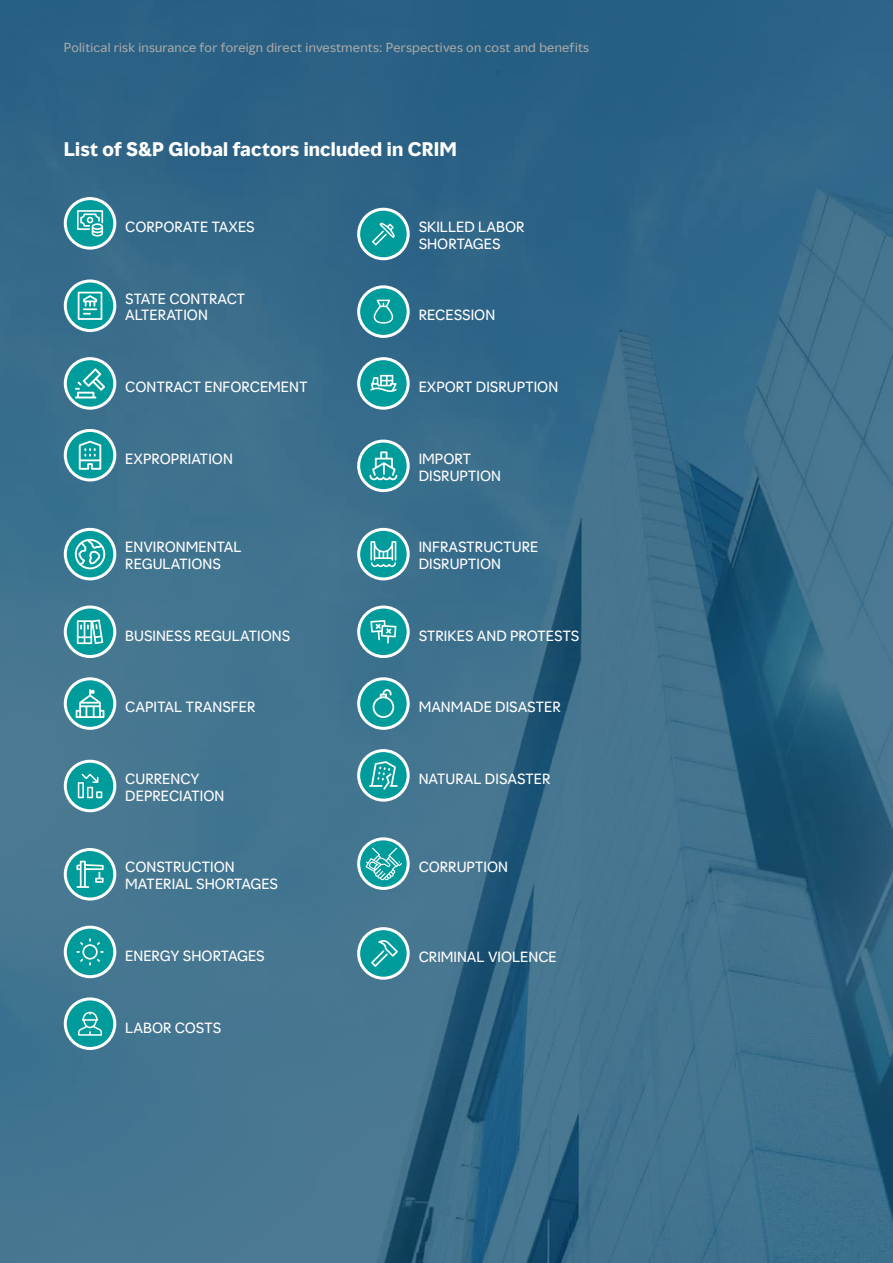
<style>
.page{position:relative;width:893px;height:1263px;background:#fff}
.page>*{position:absolute;margin:0;border:0;box-sizing:border-box;transform-origin:0 0}
.t1{font:700 18px "MMC Display";letter-spacing:.01em;color:#fff}
.t2{font:13.5px/16.5px "MMC Display";color:#fff}
.t3{font:12px "MMC Display";letter-spacing:.02em;color:#a8a8a7}
</style>
<div class="page">
<img style="left:0;top:0;width:893px;height:1263px">
<svg style="left:65px;top:199px;width:50px;height:49px"></svg>
<svg style="left:77px;top:210px;width:26px;height:27px"></svg>
<div style="left:64px;top:197px;width:52px;height:53px;border:3px solid #fff;border-radius:50%"></div>
<svg style="left:65px;top:281px;width:50px;height:50px"></svg>
<svg style="left:78px;top:292px;width:24px;height:28px"></svg>
<div style="left:64px;top:279px;width:52px;height:53px;border:3px solid #fff;border-radius:50%"></div>
<svg style="left:65px;top:359px;width:50px;height:49px"></svg>
<svg style="left:75px;top:368px;width:30px;height:30px"></svg>
<div style="left:64px;top:357px;width:52px;height:53px;border:3px solid #fff;border-radius:50%"></div>
<svg style="left:65px;top:430px;width:50px;height:50px"></svg>
<svg style="left:79px;top:441px;width:22px;height:29px"></svg>
<div style="left:64px;top:429px;width:52px;height:52px;border:3px solid #fff;border-radius:50%"></div>
<svg style="left:65px;top:529px;width:50px;height:50px"></svg>
<svg style="left:75px;top:539px;width:30px;height:30px"></svg>
<div style="left:64px;top:528px;width:52px;height:52px;border:3px solid #fff;border-radius:50%"></div>
<svg style="left:65px;top:607px;width:50px;height:49px"></svg>
<svg style="left:77px;top:619px;width:26px;height:25px"></svg>
<div style="left:64px;top:605px;width:52px;height:53px;border:3px solid #fff;border-radius:50%"></div>
<svg style="left:65px;top:679px;width:50px;height:49px"></svg>
<svg style="left:76px;top:689px;width:28px;height:29px"></svg>
<div style="left:64px;top:677px;width:52px;height:53px;border:3px solid #fff;border-radius:50%"></div>
<svg style="left:65px;top:761px;width:50px;height:50px"></svg>
<svg style="left:78px;top:774px;width:24px;height:24px"></svg>
<div style="left:64px;top:760px;width:52px;height:52px;border:3px solid #fff;border-radius:50%"></div>
<svg style="left:65px;top:849px;width:50px;height:50px"></svg>
<svg style="left:76px;top:861px;width:28px;height:27px"></svg>
<div style="left:64px;top:848px;width:52px;height:52px;border:3px solid #fff;border-radius:50%"></div>
<svg style="left:65px;top:927px;width:50px;height:50px"></svg>
<svg style="left:76px;top:938px;width:28px;height:27px"></svg>
<div style="left:64px;top:926px;width:52px;height:52px;border:3px solid #fff;border-radius:50%"></div>
<div style="left:65px;top:999px;width:50px;height:49px;background:#009c9b;border-radius:50%"></div>
<svg style="left:78px;top:1012px;width:24px;height:24px"></svg>
<div style="left:64px;top:997px;width:52px;height:53px;border:3px solid #fff;border-radius:50%"></div>
<div style="left:359px;top:209px;width:49px;height:50px;background:#009c9b;border-radius:50%"></div>
<svg style="left:372px;top:222px;width:23px;height:23px"></svg>
<div style="left:357px;top:208px;width:53px;height:52px;border:3px solid #fff;border-radius:50%"></div>
<div style="left:359px;top:287px;width:49px;height:49px;background:#009c9b;border-radius:50%"></div>
<svg style="left:374px;top:300px;width:19px;height:24px"></svg>
<div style="left:357px;top:285px;width:53px;height:53px;border:3px solid #fff;border-radius:50%"></div>
<div style="left:359px;top:359px;width:49px;height:49px;background:#009c9b;border-radius:50%"></div>
<svg style="left:370px;top:375px;width:27px;height:17px"></svg>
<div style="left:357px;top:357px;width:53px;height:53px;border:3px solid #fff;border-radius:50%"></div>
<svg style="left:359px;top:441px;width:49px;height:50px"></svg>
<svg style="left:369px;top:451px;width:28px;height:29px"></svg>
<div style="left:357px;top:440px;width:53px;height:52px;border:3px solid #fff;border-radius:50%"></div>
<svg style="left:359px;top:529px;width:49px;height:50px"></svg>
<svg style="left:370px;top:541px;width:26px;height:26px"></svg>
<div style="left:357px;top:528px;width:53px;height:52px;border:3px solid #fff;border-radius:50%"></div>
<div style="left:359px;top:607px;width:49px;height:49px;background:#009c9b;border-radius:50%"></div>
<svg style="left:370px;top:620px;width:26px;height:23px"></svg>
<div style="left:357px;top:605px;width:53px;height:53px;border:3px solid #fff;border-radius:50%"></div>
<div style="left:359px;top:679px;width:49px;height:49px;background:#009c9b;border-radius:50%"></div>
<svg style="left:373px;top:689px;width:21px;height:29px"></svg>
<div style="left:357px;top:677px;width:53px;height:53px;border:3px solid #fff;border-radius:50%"></div>
<svg style="left:359px;top:751px;width:49px;height:49px"></svg>
<svg style="left:369px;top:761px;width:29px;height:28px"></svg>
<div style="left:357px;top:749px;width:53px;height:53px;border:3px solid #fff;border-radius:50%"></div>
<svg style="left:359px;top:839px;width:49px;height:49px"></svg>
<svg style="left:365px;top:848px;width:37px;height:33px"></svg>
<div style="left:357px;top:837px;width:53px;height:53px;border:3px solid #fff;border-radius:50%"></div>
<svg style="left:359px;top:929px;width:49px;height:49px"></svg>
<svg style="left:371px;top:939px;width:27px;height:28px"></svg>
<div style="left:357px;top:927px;width:53px;height:53px;border:3px solid #fff;border-radius:50%"></div>
<p class="t3" style="left:64px;top:39px;width:150px">Marsh/IHS Markit report</p>
<p class="t3" style="left:64px;top:39px;width:527px">Political risk insurance for foreign direct investments: Perspectives on cost and benefits</p>
<h1 class="t1" style="left:64px;top:138px;width:395px">List of S&amp;P Global factors included in CRIM</h1>
<p class="t2" style="left:125px;top:219px;width:131px">CORPORATE TAXES</p>
<p class="t2" style="left:419px;top:219px;width:107px">SKILLED LABOR<br>SHORTAGES</p>
<p class="t2" style="left:125px;top:291px;width:122px">STATE CONTRACT<br>ALTERATION</p>
<p class="t2" style="left:419px;top:307px;width:78px">RECESSION</p>
<p class="t2" style="left:125px;top:379px;width:184px">CONTRACT ENFORCEMENT</p>
<p class="t2" style="left:419px;top:379px;width:141px">EXPORT DISRUPTION</p>
<p class="t2" style="left:125px;top:451px;width:109px">EXPROPRIATION</p>
<p class="t2" style="left:419px;top:451px;width:84px">IMPORT<br>DISRUPTION</p>
<p class="t2" style="left:125px;top:539px;width:118px">ENVIRONMENTAL<br>REGULATIONS</p>
<p class="t2" style="left:419px;top:539px;width:121px">INFRASTRUCTURE<br>DISRUPTION</p>
<p class="t2" style="left:125px;top:627px;width:166px">BUSINESS REGULATIONS</p>
<p class="t2" style="left:419px;top:627px;width:162px">STRIKES AND PROTESTS</p>
<p class="t2" style="left:125px;top:699px;width:132px">CAPITAL TRANSFER</p>
<p class="t2" style="left:419px;top:699px;width:144px">MANMADE DISASTER</p>
<p class="t2" style="left:125px;top:771px;width:101px">CURRENCY<br>DEPRECIATION</p>
<p class="t2" style="left:419px;top:771px;width:133px">NATURAL DISASTER</p>
<p class="t2" style="left:125px;top:859px;width:154px">CONSTRUCTION<br>MATERIAL SHORTAGES</p>
<p class="t2" style="left:419px;top:859px;width:91px">CORRUPTION</p>
<p class="t2" style="left:125px;top:948px;width:141px">ENERGY SHORTAGES</p>
<p class="t2" style="left:419px;top:949px;width:140px">CRIMINAL VIOLENCE</p>
<p class="t2" style="left:125px;top:1019px;width:97px">LABOR COSTS</p>
</div>
